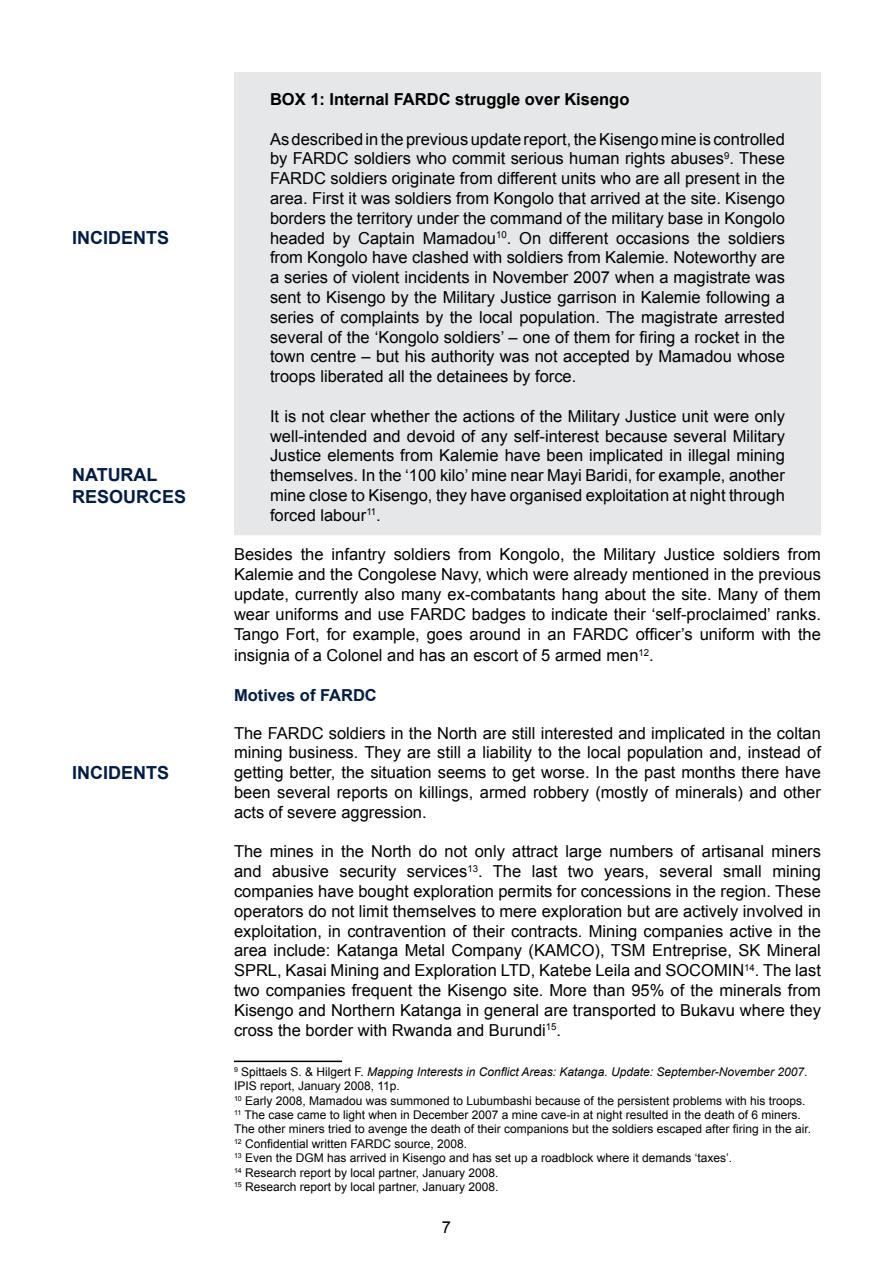
<style>
.page{position:relative;width:893px;height:1263px;background:#fff}
.page>*{position:absolute;margin:0;border:0;box-sizing:border-box;transform-origin:0 0}
.t1{font:700 18px/21.6px "Arial";color:#001d4c}
.t2{font:16.5px/19.8px "Arial";color:#000;text-align:justify}
.t3{font:700 16.5px "Arial";color:#000}
.t4{font:700 16.5px "Arial";color:#001d4c}
.t5{font:12px/14.4px "Arial";color:#000}
.s1{font-style:italic}
</style>
<div class="page">
<div style="left:234px;top:72px;width:587px;height:463px;background:#e6e7e8"></div>
<hr style="left:234px;top:1060px;width:108px;height:2px;background:#000">
<p class="t1" style="left:72px;top:228px;width:99px">INCIDENTS</p>
<p class="t1" style="left:72px;top:465px;width:116px">NATURAL<br>RESOURCES</p>
<p class="t1" style="left:72px;top:763px;width:99px">INCIDENTS</p>
<p class="t3" style="left:270px;top:88px;width:361px">BOX 1: Internal FARDC struggle over Kisengo</p>
<p class="t2" style="left:270px;top:129px;width:516px">As described in the previous update report, the Kisengo mine is controlled by FARDC soldiers who commit serious human rights abuses<sup>9</sup>. These FARDC soldiers originate from different units who are all present in the area. First it was soldiers from Kongolo that arrived at the site. Kisengo borders the territory under the command of the military base in Kongolo headed by Captain Mamadou<sup>10</sup>. On different occasions the soldiers from Kongolo have clashed with soldiers from Kalemie. Noteworthy are a series of violent incidents in November 2007 when a magistrate was sent to Kisengo by the Military Justice garrison in Kalemie following a series of complaints by the local population. The magistrate arrested several of the ‘Kongolo soldiers’ – one of them for firing a rocket in the town centre – but his authority was not accepted by Mamadou whose troops liberated all the detainees by force.</p>
<p class="t2" style="left:270px;top:406px;width:516px">It is not clear whether the actions of the Military Justice unit were only well-intended and devoid of any self-interest because several Military Justice elements from Kalemie have been implicated in illegal mining themselves. In the ‘100 kilo’ mine near Mayi Baridi, for example, another mine close to Kisengo, they have organised exploitation at night through forced labour<sup>11</sup>.</p>
<p class="t2" style="left:234px;top:545px;width:588px">Besides the infantry soldiers from Kongolo, the Military Justice soldiers from Kalemie and the Congolese Navy, which were already mentioned in the previous update, currently also many ex-combatants hang about the site. Many of them wear uniforms and use FARDC badges to indicate their ‘self-proclaimed’ ranks.<br>Tango Fort, for example, goes around in an FARDC officer’s uniform with the</p>
<p class="t2" style="left:234px;top:646px;width:421px">insignia of a Colonel and has an escort of 5 armed men<sup>12</sup>.</p>
<p class="t4" style="left:234px;top:684px;width:144px">Motives of FARDC</p>
<p class="t2" style="left:234px;top:723px;width:588px">The FARDC soldiers in the North are still interested and implicated in the coltan mining business. They are still a liability to the local population and, instead of getting better, the situation seems to get worse. In the past months there have been several reports on killings, armed robbery (mostly of minerals) and other acts of severe aggression.</p>
<p class="t2" style="left:234px;top:842px;width:588px">The mines in the North do not only attract large numbers of artisanal miners and abusive security services<sup>13</sup>. The last two years, several small mining companies have bought exploration permits for concessions in the region. These operators do not limit themselves to mere exploration but are actively involved in exploitation, in contravention of their contracts. Mining companies active in the area include: Katanga Metal Company (KAMCO), TSM Entreprise, SK Mineral SPRL, Kasai Mining and Exploration LTD, Katebe Leila and SOCOMIN<sup>14</sup>. The last two companies frequent the Kisengo site. More than 95% of the minerals from Kisengo and Northern Katanga in general are transported to Bukavu where they cross the border with Rwanda and Burundi<sup>15</sup>.</p>
<p class="t5" style="left:234px;top:1064px;width:579px"><sup>9</sup> Spittaels S. &amp; Hilgert F. <span class="s1">Mapping Interests in Conflict Areas: Katanga. Update: September-November 2007</span>.<br>IPIS report, January 2008, 11p.<br><sup>10</sup> Early 2008, Mamadou was summoned to Lubumbashi because of the persistent problems with his troops.<br><sup>11</sup> The case came to light when in December 2007 a mine cave-in at night resulted in the death of 6 miners.<br>The other miners tried to avenge the death of their companions but the soldiers escaped after firing in the air.<br><sup>12</sup> Confidential written FARDC source, 2008.<br><sup>13</sup> Even the DGM has arrived in Kisengo and has set up a roadblock where it demands ‘taxes’.<br><sup>14</sup> Research report by local partner, January 2008.<br><sup>15</sup> Research report by local partner, January 2008.</p>
<p class="t2" style="left:442px;top:1217px;width:11px">7</p>
</div>
